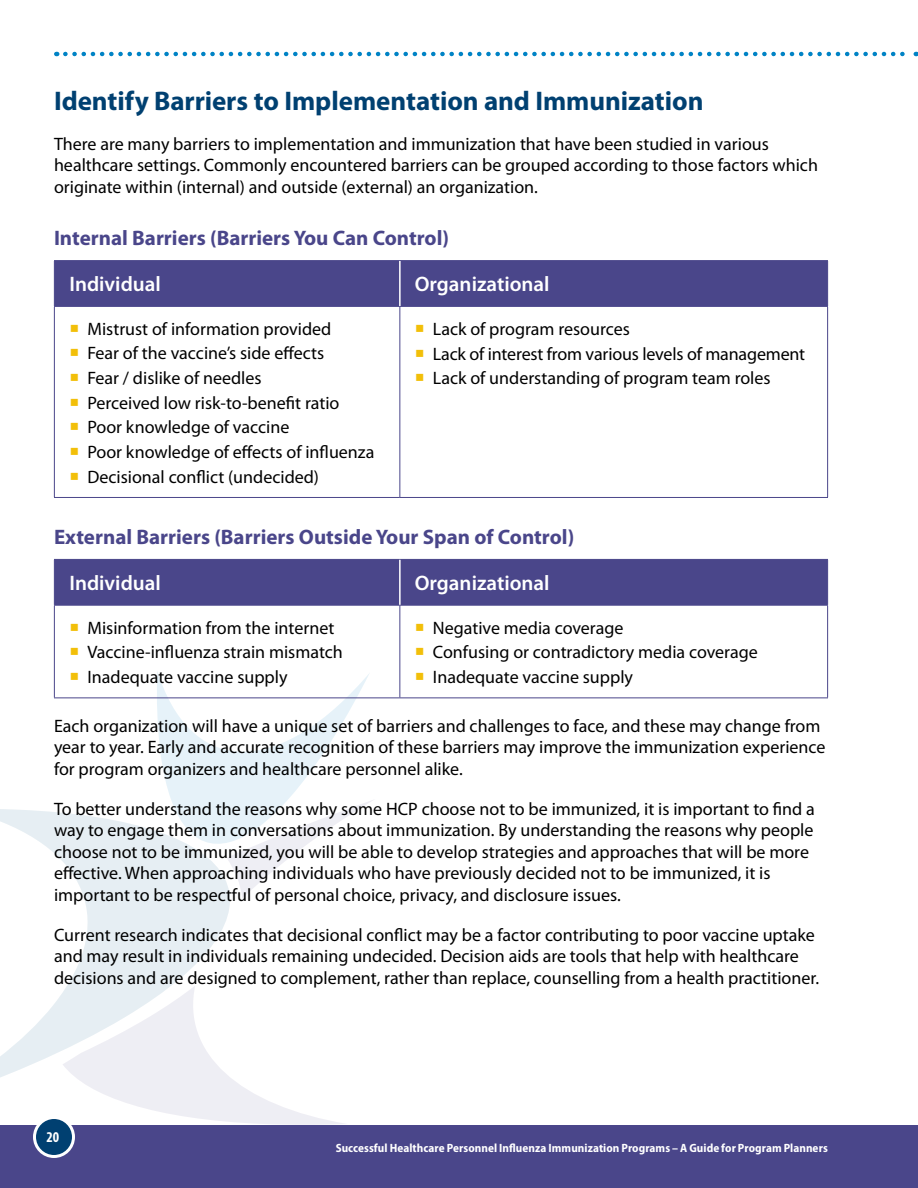
<style>
.page{position:relative;width:918px;height:1188px;background:#fff}
.page>*{position:absolute;margin:0;border:0;box-sizing:border-box;transform-origin:0 0}
.t1{font:700 27px "Myriad Pro";letter-spacing:-.005em;color:#004071}
.t2{font:700 21px "Myriad Pro";color:#4a468a}
.t3{font:600 21px "Myriad Pro";color:#fff}
.t4{font:18px/24.6px "Myriad Pro";color:#000}
.t5{font:700 condensed 15px "Myriad Pro";color:#fff}
.t6{font:700 semi-condensed 12px "Myriad Pro";letter-spacing:.005em;color:#fff}
</style>
<div class="page">
<div style="left:0;top:1125px;width:918px;height:63px;background:#4a468a"></div>
<div style="left:34px;top:1118px;width:40px;height:38px;background:#004071;border-radius:50%"></div>
<div style="left:33px;top:1116px;width:42px;height:42px;border:3px solid #fff;border-radius:50%"></div>
<svg style="left:62px;top:1106px;width:283px;height:19px"></svg>
<svg style="left:0;top:809px;width:279px;height:297px;fill:#eeeef4"></svg>
<svg style="left:156px;top:672px;width:214px;height:229px"></svg>
<svg style="left:65px;top:52px;width:852px;height:4px"></svg>
<div style="left:55px;top:261px;width:772px;height:45px;background:#4a468a"></div>
<hr style="left:54px;top:260px;width:346px;height:1px;background:#4a468a">
<hr style="left:54px;top:261px;width:1px;height:45px;background:#4a468a">
<hr style="left:400px;top:260px;width:428px;height:1px;background:#4a468a">
<hr style="left:827px;top:261px;width:1px;height:45px;background:#4a468a">
<hr style="left:54px;top:306px;width:346px;height:1px;background:#4a468a">
<hr style="left:54px;top:307px;width:1px;height:190px;background:#4a468a">
<hr style="left:400px;top:306px;width:428px;height:1px;background:#4a468a">
<hr style="left:399px;top:307px;width:1px;height:190px;background:#4a468a">
<hr style="left:827px;top:307px;width:1px;height:190px;background:#4a468a">
<hr style="left:54px;top:497px;width:346px;height:1px;background:#4a468a">
<hr style="left:400px;top:497px;width:428px;height:1px;background:#4a468a">
<hr style="left:399px;top:261px;width:2px;height:45px;background:#fff">
<div style="left:55px;top:560px;width:772px;height:45px;background:#4a468a"></div>
<hr style="left:54px;top:559px;width:346px;height:1px;background:#4a468a">
<hr style="left:54px;top:560px;width:1px;height:45px;background:#4a468a">
<hr style="left:400px;top:559px;width:428px;height:1px;background:#4a468a">
<hr style="left:827px;top:560px;width:1px;height:45px;background:#4a468a">
<hr style="left:54px;top:605px;width:346px;height:1px;background:#4a468a">
<hr style="left:54px;top:606px;width:1px;height:92px;background:#4a468a">
<hr style="left:400px;top:605px;width:428px;height:1px;background:#4a468a">
<hr style="left:399px;top:606px;width:1px;height:92px;background:#4a468a">
<hr style="left:827px;top:606px;width:1px;height:92px;background:#4a468a">
<hr style="left:54px;top:698px;width:346px;height:1px;background:#4a468a">
<hr style="left:400px;top:698px;width:428px;height:1px;background:#4a468a">
<hr style="left:399px;top:560px;width:2px;height:45px;background:#fff">
<h1 class="t1" style="left:54px;top:86px;width:651px">Identify Barriers to Implementation and Immunization</h1>
<p class="t4" style="left:54px;top:133px;width:766px;line-height:21.6px">There are many barriers to implementation and immunization that have been studied in various healthcare settings. Commonly encountered barriers can be grouped according to those factors which originate within (internal) and outside (external) an organization.</p>
<p class="t2" style="left:54px;top:226px;width:397px">Internal Barriers (Barriers You Can Control)</p>
<p class="t3" style="left:69px;top:273px;width:93px">Individual</p>
<p class="t3" style="left:415px;top:273px;width:136px">Organizational</p>
<p class="t4" style="left:87px;top:317px;width:288px">Mistrust of information provided<br>Fear of the vaccine’s side effects<br>Fear / dislike of needles<br>Perceived low risk-to-benefit ratio<br>Poor knowledge of vaccine<br>Poor knowledge of effects of influenza<br>Decisional conflict (undecided)</p>
<p class="t4" style="left:433px;top:317px;width:374px">Lack of program resources<br>Lack of interest from various levels of management<br>Lack of understanding of program team roles</p>
<p class="t2" style="left:54px;top:525px;width:522px">External Barriers (Barriers Outside Your Span of Control)</p>
<p class="t3" style="left:69px;top:572px;width:93px">Individual</p>
<p class="t3" style="left:415px;top:572px;width:136px">Organizational</p>
<p class="t4" style="left:87px;top:616px;width:257px">Misinformation from the internet<br>Vaccine-influenza strain mismatch<br>Inadequate vaccine supply</p>
<p class="t4" style="left:433px;top:616px;width:326px">Negative media coverage<br>Confusing or contradictory media coverage<br>Inadequate vaccine supply</p>
<p class="t4" style="left:54px;top:715px;width:773px;line-height:21.6px">Each organization will have a unique set of barriers and challenges to face, and these may change from year to year. Early and accurate recognition of these barriers may improve the immunization experience for program organizers and healthcare personnel alike.</p>
<p class="t4" style="left:54px;top:798px;width:762px;line-height:21.6px">To better understand the reasons why some HCP choose not to be immunized, it is important to find a way to engage them in conversations about immunization. By understanding the reasons why people choose not to be immunized, you will be able to develop strategies and approaches that will be more effective. When approaching individuals who have previously decided not to be immunized, it is important to be respectful of personal choice, privacy, and disclosure issues.</p>
<p class="t4" style="left:54px;top:924px;width:767px;line-height:21.6px">Current research indicates that decisional conflict may be a factor contributing to poor vaccine uptake and may result in individuals remaining undecided. Decision aids are tools that help with healthcare decisions and are designed to complement, rather than replace, counselling from a health practitioner.</p>
<p class="t5" style="left:46px;top:1129px;width:14px">20</p>
<p class="t6" style="left:336px;top:1141px;width:494px">Successful Healthcare Personnel Influenza Immunization Programs – A Guide for Program Planners</p>
</div>
